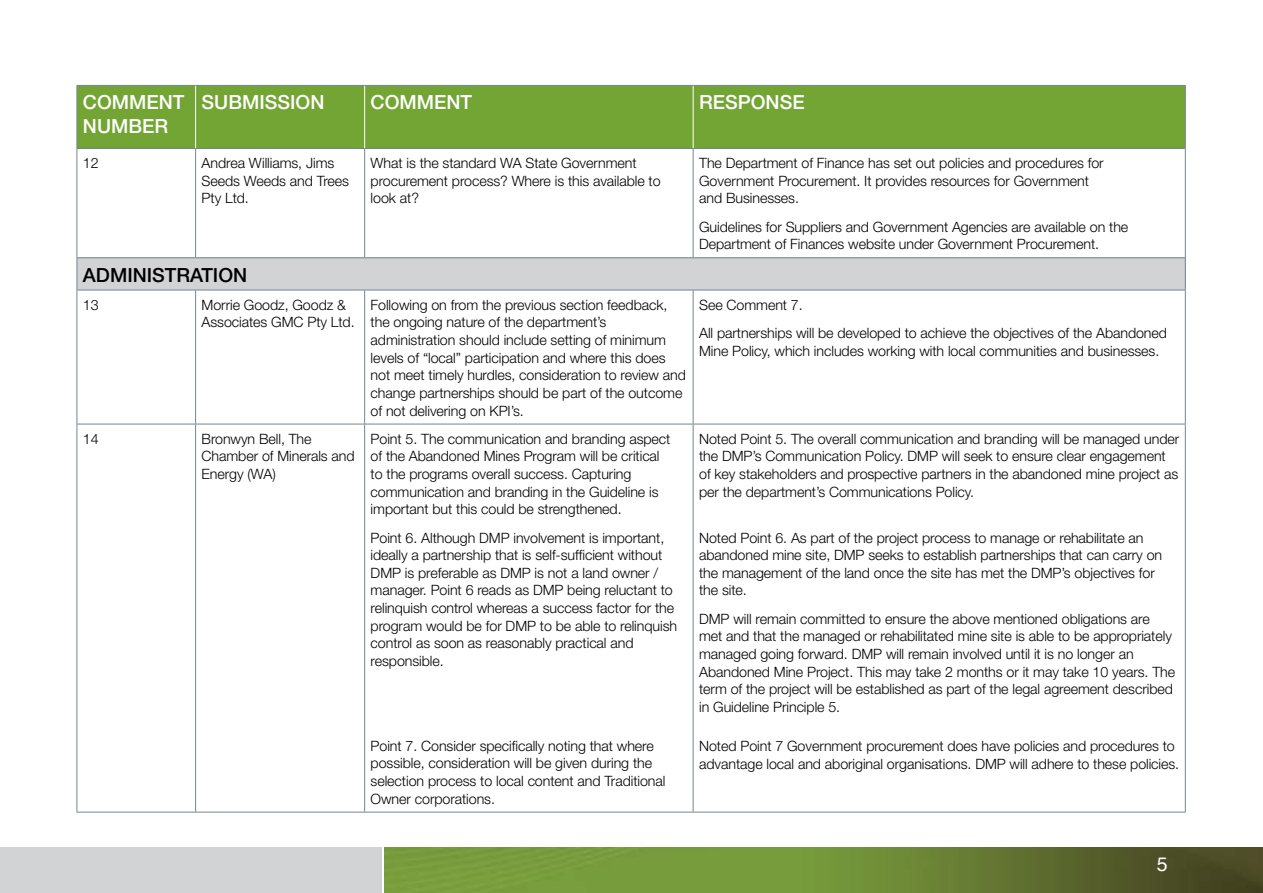
<style>
.page{position:relative;width:1263px;height:893px;background:#fff}
.page>*{position:absolute;margin:0;border:0;box-sizing:border-box;transform-origin:0 0}
.table_Header_Row{font:500 19.5px/23.4px "Helvetica Neue";color:#fff}
.table_Section_Row{font:500 19.5px "Helvetica Neue";color:#000}
.t1{font:19.5px "Helvetica";color:#fff}
.table_Body{font:300 14.25px/17.7px "Helvetica Neue";letter-spacing:-.005em;color:#000}
</style>
<div class="page">
<img style="left:385px;top:847px;width:878px;height:46px">
<div style="left:0;top:847px;width:382px;height:46px;background:#d1d3d4"></div>
<div style="left:78px;top:86px;width:1107px;height:62px;background:#73a534"></div>
<div style="left:77px;top:258px;width:1108px;height:32px;background:#d1d3d4"></div>
<hr style="left:77px;top:149px;width:1px;height:108px;background:#77848f">
<hr style="left:195px;top:149px;width:1px;height:108px;background:#77848f">
<hr style="left:364px;top:149px;width:1px;height:108px;background:#77848f">
<hr style="left:693px;top:149px;width:1px;height:108px;background:#77848f">
<hr style="left:1185px;top:149px;width:1px;height:108px;background:#77848f">
<hr style="left:77px;top:290px;width:1px;height:134px;background:#77848f">
<hr style="left:195px;top:290px;width:1px;height:134px;background:#77848f">
<hr style="left:364px;top:290px;width:1px;height:134px;background:#77848f">
<hr style="left:693px;top:290px;width:1px;height:134px;background:#77848f">
<hr style="left:1185px;top:290px;width:1px;height:134px;background:#77848f">
<hr style="left:77px;top:424px;width:119px;height:1px;background:#77848f">
<hr style="left:77px;top:424px;width:1px;height:388px;background:#77848f">
<hr style="left:196px;top:424px;width:169px;height:1px;background:#77848f">
<hr style="left:195px;top:424px;width:1px;height:388px;background:#77848f">
<hr style="left:365px;top:424px;width:328px;height:1px;background:#77848f">
<hr style="left:364px;top:424px;width:1px;height:388px;background:#77848f">
<hr style="left:693px;top:424px;width:493px;height:1px;background:#77848f">
<hr style="left:693px;top:424px;width:1px;height:388px;background:#77848f">
<hr style="left:1185px;top:424px;width:1px;height:388px;background:#77848f">
<hr style="left:77px;top:85px;width:119px;height:1px;background:#77848f">
<hr style="left:77px;top:86px;width:1px;height:62px;background:#77848f">
<hr style="left:196px;top:85px;width:169px;height:1px;background:#77848f">
<hr style="left:365px;top:85px;width:328px;height:1px;background:#77848f">
<hr style="left:693px;top:85px;width:493px;height:1px;background:#77848f">
<hr style="left:1185px;top:86px;width:1px;height:62px;background:#77848f">
<hr style="left:77px;top:148px;width:119px;height:1px;background:#77848f">
<hr style="left:196px;top:148px;width:169px;height:1px;background:#77848f">
<hr style="left:365px;top:148px;width:328px;height:1px;background:#77848f">
<hr style="left:693px;top:148px;width:493px;height:1px;background:#77848f">
<hr style="left:195px;top:86px;width:1px;height:62px;background:#fff">
<hr style="left:364px;top:86px;width:1px;height:62px;background:#fff">
<hr style="left:693px;top:86px;width:1px;height:62px;background:#fff">
<hr style="left:77px;top:257px;width:119px;height:1px;background:#77848f">
<hr style="left:77px;top:258px;width:1px;height:32px;background:#77848f">
<hr style="left:196px;top:257px;width:169px;height:1px;background:#77848f">
<hr style="left:365px;top:257px;width:328px;height:1px;background:#77848f">
<hr style="left:693px;top:257px;width:493px;height:1px;background:#77848f">
<hr style="left:1185px;top:258px;width:1px;height:32px;background:#77848f">
<hr style="left:77px;top:290px;width:119px;height:1px;background:#77848f">
<hr style="left:196px;top:290px;width:169px;height:1px;background:#77848f">
<hr style="left:365px;top:290px;width:328px;height:1px;background:#77848f">
<hr style="left:693px;top:290px;width:493px;height:1px;background:#77848f">
<hr style="left:77px;top:812px;width:119px;height:1px;background:#77848f">
<hr style="left:196px;top:812px;width:169px;height:1px;background:#77848f">
<hr style="left:365px;top:812px;width:328px;height:1px;background:#77848f">
<hr style="left:693px;top:812px;width:493px;height:1px;background:#77848f">
<p class="table_Header_Row" style="left:83px;top:90px;width:103px">COMMENT<br>NUMBER</p>
<p class="table_Header_Row" style="left:202px;top:90px;width:124px">SUBMISSION</p>
<p class="table_Header_Row" style="left:371px;top:90px;width:103px">COMMENT</p>
<p class="table_Header_Row" style="left:699px;top:90px;width:107px">RESPONSE</p>
<p class="table_Body" style="left:83px;top:154px;width:17px">12</p>
<p class="table_Body" style="left:202px;top:154px;width:149px">Andrea Williams, Jims<br>Seeds Weeds and Trees<br>Pty Ltd.</p>
<p class="table_Body" style="left:371px;top:154px;width:291px">What is the standard WA State Government procurement process? Where is this available to look at?</p>
<p class="table_Body" style="left:699px;top:154px;width:406px">The Department of Finance has set out policies and procedures for<br>Government Procurement. It provides resources for Government and Businesses.</p>
<p class="table_Body" style="left:699px;top:217px;width:431px">Guidelines for Suppliers and Government Agencies are available on the<br>Department of Finances website under Government Procurement.</p>
<p class="table_Section_Row" style="left:83px;top:263px;width:166px">ADMINISTRATION</p>
<p class="table_Body" style="left:83px;top:296px;width:17px">13</p>
<p class="table_Body" style="left:202px;top:296px;width:155px">Morrie Goodz, Goodz &amp;<br>Associates GMC Pty Ltd.</p>
<p class="table_Body" style="left:371px;top:296px;width:317px">Following on from the previous section feedback, the ongoing nature of the department’s administration should include setting of minimum levels of “local” participation and where this does not meet timely hurdles, consideration to review and change partnerships should be part of the outcome of not delivering on KPI’s.</p>
<p class="table_Body" style="left:699px;top:296px;width:105px">See Comment 7.</p>
<p class="table_Body" style="left:699px;top:324px;width:469px">All partnerships will be developed to achieve the objectives of the Abandoned<br>Mine Policy, which includes working with local communities and businesses.</p>
<p class="table_Body" style="left:83px;top:430px;width:17px">14</p>
<p class="table_Body" style="left:202px;top:430px;width:155px">Bronwyn Bell, The<br>Chamber of Minerals and<br>Energy (WA)</p>
<p class="table_Body" style="left:371px;top:430px;width:301px">Point 5. The communication and branding aspect of the Abandoned Mines Program will be critical to the programs overall success. Capturing communication and branding in the Guideline is important but this could be strengthened.</p>
<p class="table_Body" style="left:371px;top:528px;width:308px">Point 6. Although DMP involvement is important, ideally a partnership that is self-sufficient without DMP is preferable as DMP is not a land owner / manager. Point 6 reads as DMP being reluctant to relinquish control whereas a success factor for the program would be for DMP to be able to relinquish control as soon as reasonably practical and responsible.</p>
<p class="table_Body" style="left:371px;top:736px;width:296px">Point 7. Consider specifically noting that where possible, consideration will be given during the selection process to local content and Traditional Owner corporations.</p>
<p class="table_Body" style="left:699px;top:430px;width:482px">Noted Point 5. The overall communication and branding will be managed under the DMP’s Communication Policy. DMP will seek to ensure clear engagement of key stakeholders and prospective partners in the abandoned mine project as per the department’s Communications Policy.</p>
<p class="table_Body" style="left:699px;top:528px;width:465px">Noted Point 6. As part of the project process to manage or rehabilitate an abandoned mine site, DMP seeks to establish partnerships that can carry on the management of the land once the site has met the DMP’s objectives for the site.</p>
<p class="table_Body" style="left:699px;top:609px;width:477px">DMP will remain committed to ensure the above mentioned obligations are met and that the managed or rehabilitated mine site is able to be appropriately managed going forward. DMP will remain involved until it is no longer an Abandoned Mine Project. This may take 2 months or it may take 10 years. The term of the project will be established as part of the legal agreement described in Guideline Principle 5.</p>
<p class="table_Body" style="left:699px;top:737px;width:482px">Noted Point 7 Government procurement does have policies and procedures to advantage local and aboriginal organisations. DMP will adhere to these policies.</p>
<h1 class="t1" style="left:1157px;top:849px;width:12px">5</h1>
</div>
